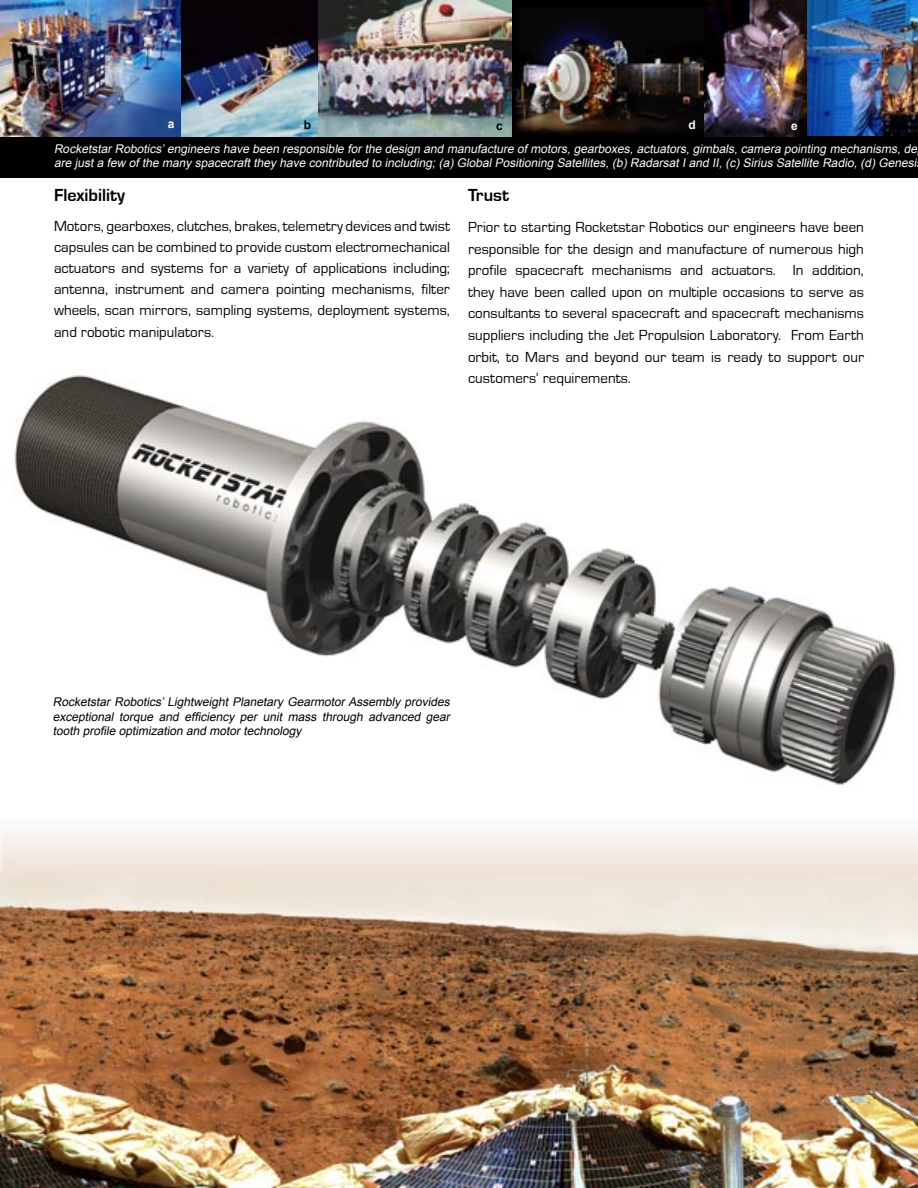
<style>
.page{position:relative;width:918px;height:1188px;background:#fff}
.page>*{position:absolute;margin:0;border:0;box-sizing:border-box;transform-origin:0 0}
.t1{font:700 18px "Eurostile T";color:#000}
.t2{font:15px/21.6px "Eurostile T";color:#000;text-align:justify}
.t3{font:italic 12px/14.4px "Arial";color:#fdfdfd}
.t4{font:italic 12px/14.4px "Arial";color:#000;text-align:justify}
.t5{font:700 12px "Arial";color:#fafafa}
.t6{font:700 12px "Arial";color:#000}
</style>
<div class="page">
<img style="left:0;top:375px;width:918px;height:813px">
<div style="left:0;top:136px;width:918px;height:42px;background:#000"></div>
<img style="left:0;top:0;width:918px;height:136px">
<p class="t5" style="left:168px;top:116px;width:8px">a</p>
<p class="t6" style="left:304px;top:117px;width:9px">b</p>
<p class="t6" style="left:496px;top:118px;width:8px">c</p>
<p class="t5" style="left:688px;top:117px;width:9px">d</p>
<p class="t5" style="left:791px;top:117px;width:8px">e</p>
<p class="t3" style="left:54px;top:141px;width:867px">RocketstarRobotics’engineers have been responsible forthe design and manufacture ofmotors,gearboxes,actuators,gimbals,camera pointing mechanisms,de are justa few ofthe many spacecraftthey have contributed to including;(a)GlobalPositioning Satellites,(b)RadarsatIand II,(c)Sirius Satellite Radio,(d)Genesi</p>
<p class="t1" style="left:54px;top:186px;width:72px">Flexibility</p>
<p class="t2" style="left:54px;top:216px;width:397px;line-height:21.1px">Motors, gearboxes, clutches, brakes, telemetry devices and twist capsules can be combined to provide custom electromechanical actuators and systems for a variety of applications including; antenna, instrument and camera pointing mechanisms, filter wheels, scan mirrors, sampling systems, deployment systems, and robotic manipulators.</p>
<p class="t1" style="left:468px;top:186px;width:43px">Trust</p>
<p class="t2" style="left:468px;top:217px;width:398px">Prior to starting Rocketstar Robotics our engineers have been responsible for the design and manufacture of numerous high profile spacecraft mechanisms and actuators. In addition, they have been called upon on multiple occasions to serve as consultants to several spacecraft and spacecraft mechanisms suppliers including the Jet Propulsion Laboratory. From Earth orbit, to Mars and beyond our team is ready to support our customers’ requirements.</p>
<p class="t4" style="left:53px;top:695px;width:401px">Rocketstar Robotics’ Lightweight Planetary Gearmotor Assembly provides exceptional torque and efficiency per unit mass through advanced gear tooth profile optimization and motortechnology</p>
</div>
